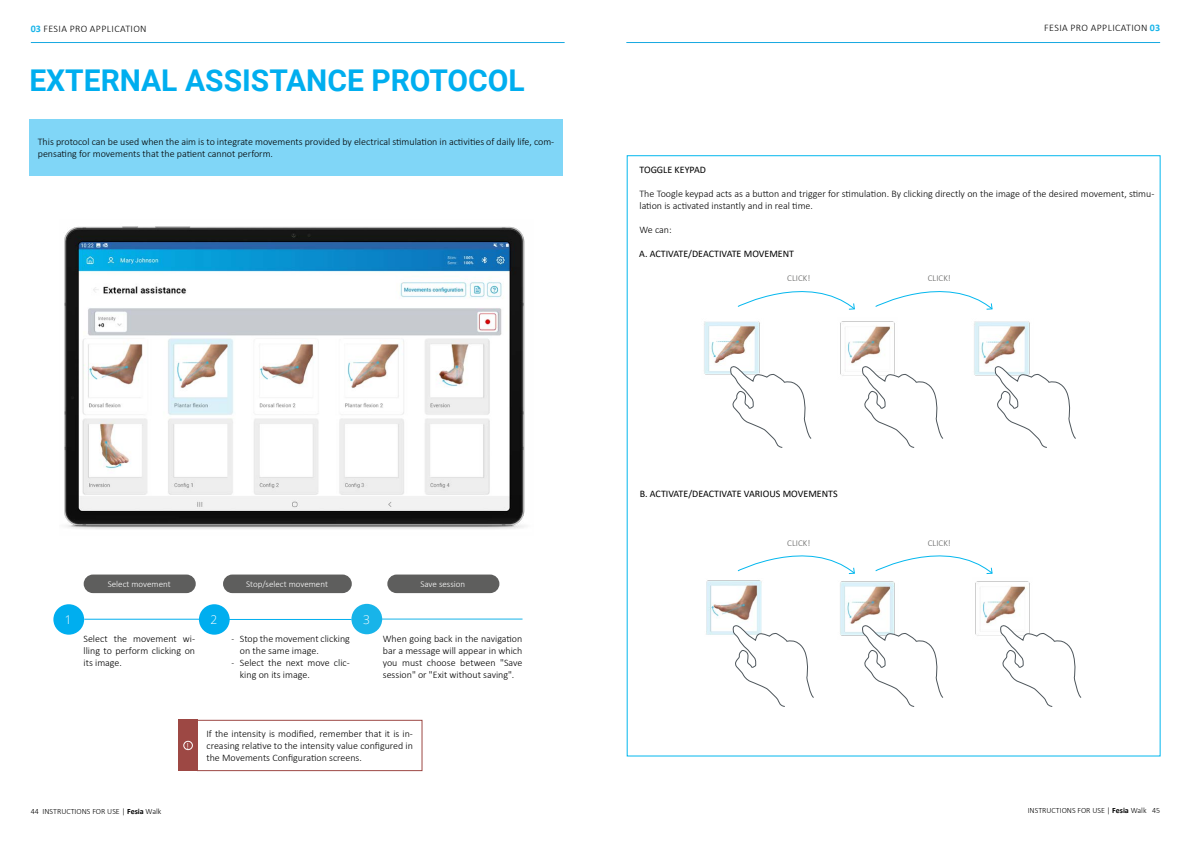
<style>
.page{position:relative;width:1191px;height:842px;background:#fff}
.page>*{position:absolute;margin:0;border:0;box-sizing:border-box;transform-origin:0 0}
.t1{font:700 30px "Roboto";color:#00aeef}
.t2{font:300 12px "Open Sans";color:#fff}
.t3{font:300 10px/12px "Calibri";color:#000;text-align:justify}
.t4{font:10px "Calibri";color:#000}
.t5{font:300 10px "Calibri";letter-spacing:.04em;color:#000}
.t6{font:300 9px "Calibri";color:#fff}
.t7{font:300 9px "Calibri";color:#5e5e5d}
.t8{font:300 8px "Calibri";color:#000}
.s1{font-weight:700;color:#18b4e9}
.s2{font-size:9px}
.s3{font-weight:700}
</style>
<div class="page">
<img style="left:704px;top:321px;width:56px;height:54px">
<img style="left:840px;top:321px;width:55px;height:55px">
<img style="left:974px;top:321px;width:56px;height:55px">
<div style="left:29px;top:119px;width:534px;height:57px;background:#80d6f7"></div>
<svg style="left:729px;top:366px;width:83px;height:82px"></svg>
<svg style="left:861px;top:366px;width:83px;height:82px"></svg>
<svg style="left:994px;top:366px;width:82px;height:82px"></svg>
<svg style="left:737px;top:291px;width:118px;height:19px"></svg>
<svg style="left:875px;top:291px;width:118px;height:19px"></svg>
<img style="left:706px;top:580px;width:56px;height:55px">
<img style="left:840px;top:581px;width:55px;height:55px">
<img style="left:975px;top:581px;width:55px;height:55px">
<svg style="left:861px;top:625px;width:83px;height:82px"></svg>
<svg style="left:999px;top:625px;width:83px;height:82px"></svg>
<svg style="left:737px;top:555px;width:118px;height:19px"></svg>
<svg style="left:875px;top:555px;width:118px;height:19px"></svg>
<svg style="left:732px;top:625px;width:82px;height:82px"></svg>
<img style="left:64px;top:226px;width:461px;height:303px">
<hr style="left:31px;top:42px;width:533px;height:1px;background:#17a9e1">
<hr style="left:626px;top:42px;width:534px;height:1px;background:#17a9e1">
<div style="left:84px;top:574px;width:112px;height:19px;background:#5e5e5d;border-radius:9px"></div>
<div style="left:223px;top:574px;width:129px;height:19px;background:#5e5e5d;border-radius:9px"></div>
<div style="left:387px;top:574px;width:112px;height:19px;background:#5e5e5d;border-radius:9px"></div>
<div style="left:197px;top:720px;width:225px;height:51px;border:1px solid #9d4844"></div>
<div style="left:178px;top:720px;width:19px;height:51px;background:#9d4844"></div>
<div style="left:183px;top:741px;width:10px;height:9px;border:1px solid #fff;border-radius:50%"></div>
<div style="left:199px;top:604px;width:31px;height:31px;background:#00aeef;border-radius:50%"></div>
<hr style="left:84px;top:619px;width:115px;height:1px;background:#00aeef">
<div style="left:53px;top:604px;width:31px;height:31px;background:#00aeef;border-radius:50%"></div>
<hr style="left:229px;top:619px;width:123px;height:1px;background:#00aeef">
<div style="left:351px;top:604px;width:31px;height:30px;background:#18b4e9;border-radius:50%"></div>
<hr style="left:381px;top:618px;width:141px;height:1px;background:#18b4e9">
<p class="t5" style="left:31px;top:22px;width:117px"><span class="s1">03</span> FESIA PRO APPLICATION</p>
<p class="t5" style="left:1044px;top:22px;width:117px">FESIA PRO APPLICATION <span class="s1">03</span></p>
<h1 class="t1" style="left:29px;top:60px;width:497px">EXTERNAL ASSISTANCE PROTOCOL</h1>
<p class="t3" style="left:38px;top:136px;width:518px">This protocol can be used when the aim is to integrate movements provided by electrical stimulation in activities of daily life, com&shy;pensating for movements that the patient cannot perform.</p>
<p class="t6" style="left:108px;top:579px;width:64px">Select movement</p>
<p class="t6" style="left:246px;top:579px;width:83px">Stop/select movement</p>
<p class="t6" style="left:420px;top:579px;width:46px">Save session</p>
<p class="t2" style="left:65px;top:611px;width:8px">1</p>
<p class="t2" style="left:210px;top:611px;width:8px">2</p>
<p class="t2" style="left:363px;top:611px;width:8px">3</p>
<p class="t3" style="left:231px;top:632px;width:120px"><span class="s2">ͳ</span> Stop the movement clicking</p>
<p class="t3" style="left:240px;top:644px;width:80px">on the same image.</p>
<p class="t3" style="left:231px;top:656px;width:120px"><span class="s2">ͳ</span> Select the next move clic-</p>
<p class="t3" style="left:240px;top:668px;width:71px">king on its image.</p>
<p class="t3" style="left:83px;top:633px;width:113px">Select the movement wi&shy;lling to perform clicking on its image.</p>
<p class="t3" style="left:383px;top:633px;width:141px">When going back in the navigation bar a message will appear in which you must choose between "Save session" or "Exit without saving".</p>
<p class="t6" style="left:186px;top:740px;width:4px">!</p>
<p class="t3" style="left:206px;top:728px;width:208px">If the intensity is modified, remember that it is in&shy;creasing relative to the intensity value configured in the Movements Configuration screens.</p>
<p class="t4" style="left:639px;top:163px;width:68px">TOGGLE KEYPAD</p>
<p class="t3" style="left:639px;top:188px;width:516px">The Toogle keypad acts as a button and trigger for stimulation. By clicking directly on the image of the desired movement, stimu&shy;lation is activated instantly and in real time.</p>
<p class="t3" style="left:639px;top:224px;width:34px">We can:</p>
<p class="t4" style="left:639px;top:247px;width:156px">A. ACTIVATE/DEACTIVATE MOVEMENT</p>
<p class="t7" style="left:787px;top:273px;width:25px">CLICK!</p>
<p class="t7" style="left:927px;top:273px;width:25px">CLICK!</p>
<p class="t4" style="left:639px;top:486px;width:199px">B. ACTIVATE/DEACTIVATE VARIOUS MOVEMENTS</p>
<p class="t7" style="left:787px;top:537px;width:25px">CLICK!</p>
<p class="t7" style="left:927px;top:537px;width:25px">CLICK!</p>
<p class="t8" style="left:31px;top:806px;width:132px">44 INSTRUCTIONS FOR USE | <span class="s3">Fesia</span> Walk</p>
<p class="t8" style="left:1027px;top:805px;width:134px">INSTRUCTIONS FOR USE | <span class="s3">Fesia</span> Walk 45</p>
</div>
